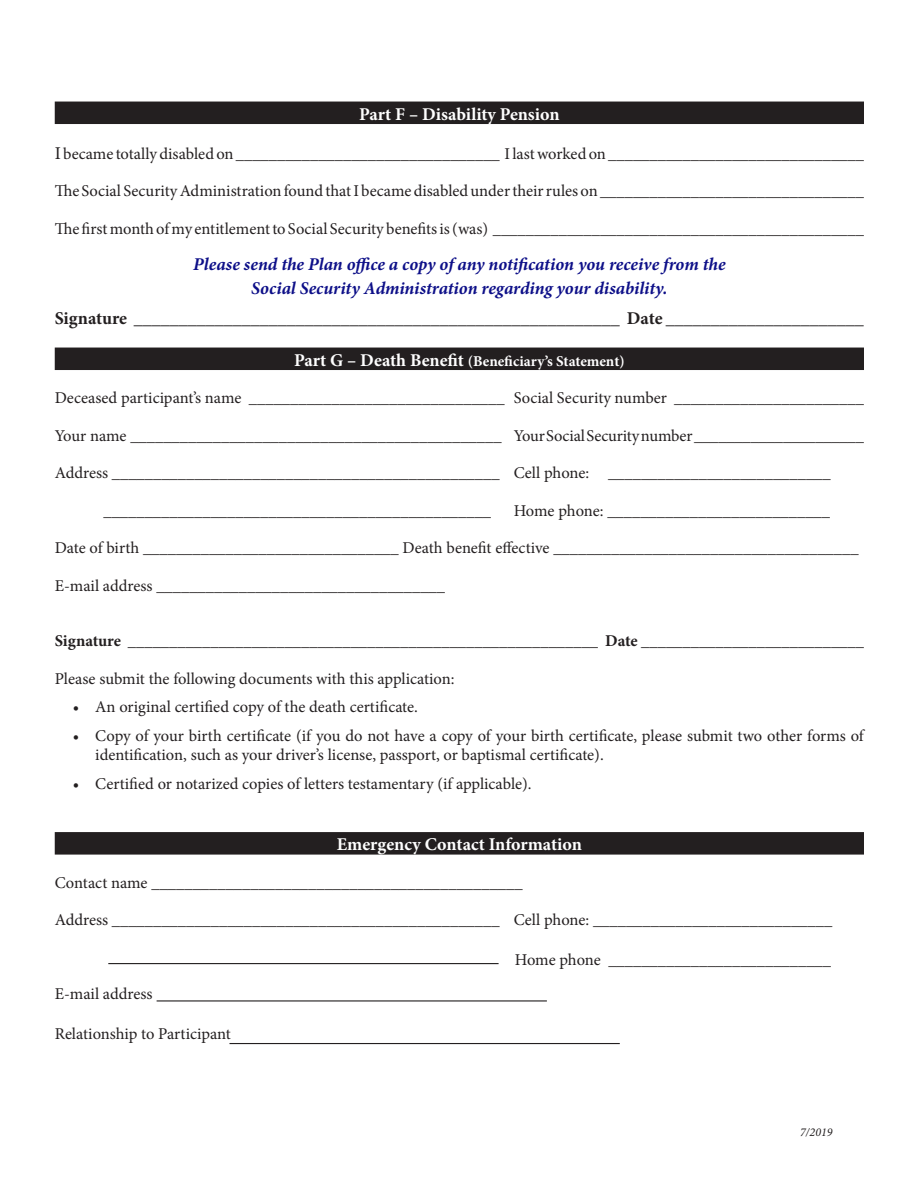
<style>
.page{position:relative;width:918px;height:1188px;background:#fff}
.page>*{position:absolute;margin:0;border:0;box-sizing:border-box;transform-origin:0 0}
.t1{font:italic 700 18px "Minion Pro";letter-spacing:-.005em;color:#0d0f88}
.t2{font:700 18px "Minion Pro";letter-spacing:-.01em;color:#231f20}
.t3{font:700 18px "Minion Pro";color:#fff}
.t4{font:16.5px/19.5px "Minion Pro";color:#231f20}
.t5{font:700 16.5px "Minion Pro";letter-spacing:-.01em;color:#231f20}
.t6{font:700 15px "Minion Pro";letter-spacing:-.005em;color:#fff}
.t7{font:italic 12px "Minion Pro";color:#231f20}
.s1{font-size:18px}
</style>
<div class="page">
<div style="left:55px;top:102px;width:809px;height:22px;background:#231f20"></div>
<div style="left:55px;top:348px;width:809px;height:22px;background:#231f20"></div>
<div style="left:55px;top:832px;width:809px;height:23px;background:#231f20"></div>
<hr style="left:108px;top:963px;width:391px;height:1px;background:#231f20">
<hr style="left:157px;top:1000px;width:390px;height:2px;background:#231f20">
<hr style="left:230px;top:1043px;width:390px;height:1px;background:#231f20">
<p class="t3" style="left:359px;top:101px;width:202px">Part F – Disability Pension</p>
<p class="t4" style="left:55px;top:144px;width:811px"><span class="s1">I</span> became totally disabled on ________________________________ I last worked on _______________________________</p>
<p class="t4" style="left:55px;top:181px;width:811px">The Social Security Administration found that I became disabled under their rules on ________________________________</p>
<p class="t4" style="left:55px;top:219px;width:811px">The first month of my entitlement to Social Security benefits is (was) _____________________________________________</p>
<p class="t1" style="left:193px;top:252px;width:534px">Please send the Plan office a copy of any notification you receive from the</p>
<p class="t1" style="left:251px;top:276px;width:418px">Social Security Administration regarding your disability.</p>
<p class="t2" style="left:55px;top:305px;width:811px">Signature ______________________________________________________ Date ______________________</p>
<p class="t6" style="left:294px;top:350px;width:332px"><span class="s1">Part G – Death Benefit</span> (Beneficiary’s Statement)</p>
<p class="t4" style="left:55px;top:388px;width:811px">Deceased participant’s name _______________________________ Social Security number _______________________</p>
<p class="t4" style="left:55px;top:426px;width:811px">Your name _____________________________________________ Your Social Security number _____________________</p>
<p class="t4" style="left:55px;top:463px;width:778px">Address _______________________________________________ Cell phone: ___________________________</p>
<p class="t4" style="left:103px;top:501px;width:389px">_______________________________________________</p>
<p class="t4" style="left:514px;top:501px;width:318px">Home phone: ___________________________</p>
<p class="t4" style="left:55px;top:538px;width:805px">Date of birth _______________________________ Death benefit effective _____________________________________</p>
<p class="t4" style="left:55px;top:576px;width:392px">E-mail address ___________________________________</p>
<p class="t5" style="left:55px;top:629px;width:811px">Signature _________________________________________________________ Date ___________________________</p>
<p class="t4" style="left:55px;top:669px;width:401px">Please submit the following documents with this application:</p>
<p class="t4" style="left:73px;top:697px;width:347px">• An original certified copy of the death certificate.</p>
<p class="t4" style="left:95px;top:726px;width:770px;text-indent:-22px">• Copy of your birth certificate (if you do not have a copy of your birth certificate, please submit two other forms of identification, such as your driver’s license, passport, or baptismal certificate).</p>
<p class="t4" style="left:73px;top:774px;width:460px">• Certified or notarized copies of letters testamentary (if applicable).</p>
<p class="t3" style="left:337px;top:832px;width:247px">Emergency Contact Information</p>
<p class="t4" style="left:55px;top:873px;width:469px">Contact name _____________________________________________</p>
<p class="t4" style="left:55px;top:911px;width:779px">Address _______________________________________________ Cell phone: _____________________________</p>
<p class="t4" style="left:55px;top:984px;width:99px">E-mail address</p>
<p class="t4" style="left:55px;top:1024px;width:178px">Relationship to Participant</p>
<p class="t4" style="left:515px;top:950px;width:318px">Home phone ___________________________</p>
<p class="t7" style="left:800px;top:1123px;width:34px">7/2019</p>
</div>
